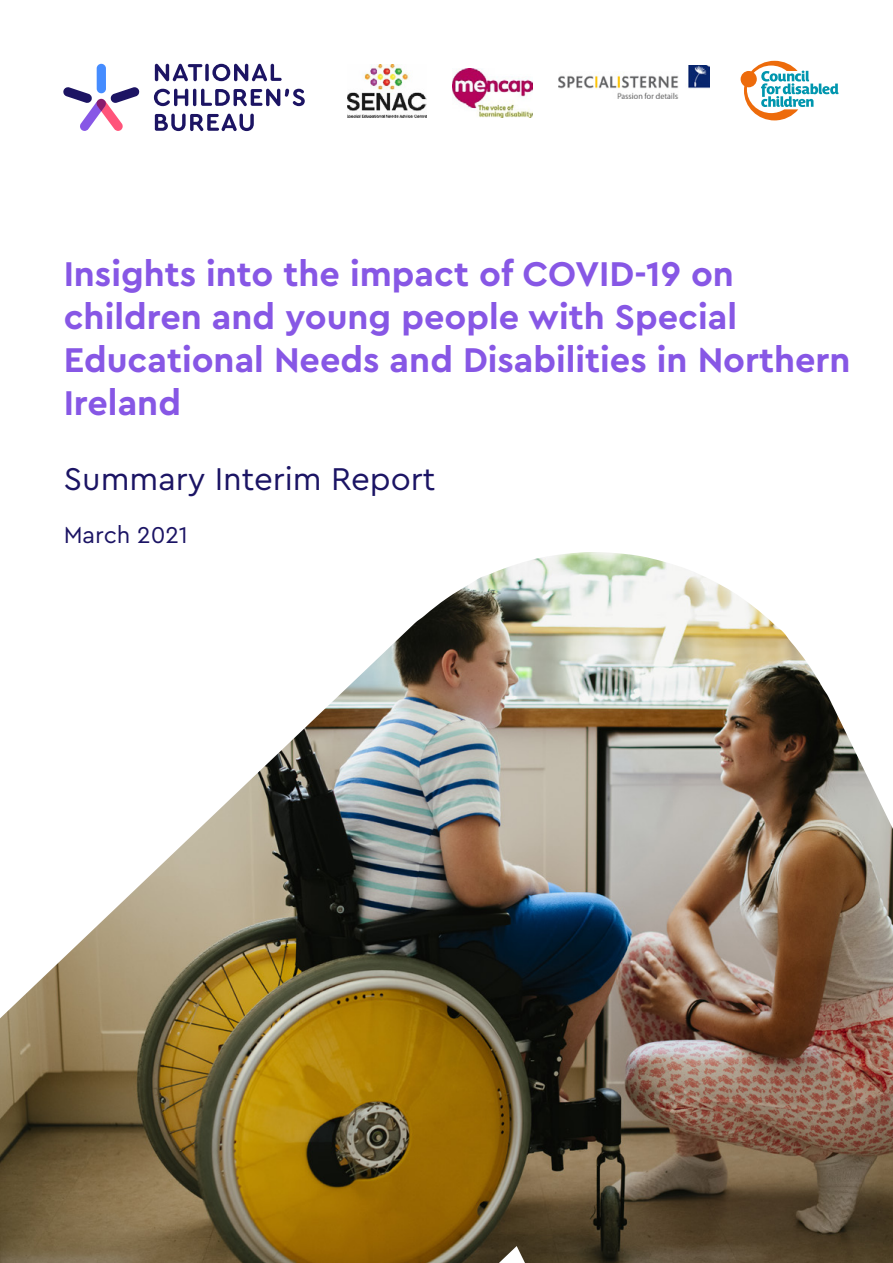
<style>
.page{position:relative;width:893px;height:1263px;background:#fff}
.page>*{position:absolute;margin:0;border:0;box-sizing:border-box;transform-origin:0 0}
.t1{font:700 36px/43.2px "Cera Pro";color:#8757e5}
.t2{font:33px "Cera Pro";color:#1b1464}
.t3{font:24px "Cera Pro";color:#1b1464}
</style>
<div class="page">
<img style="left:0;top:552px;width:893px;height:711px">
<svg style="left:63px;top:64px;width:77px;height:67px"></svg>
<svg style="left:155px;top:64px;width:47px;height:17px"></svg>
<svg style="left:205px;top:64px;width:4px;height:17px"></svg>
<svg style="left:212px;top:64px;width:70px;height:17px"></svg>
<svg style="left:154px;top:89px;width:34px;height:17px"></svg>
<hr style="left:193px;top:89px;width:3px;height:17px;background:#1c1463;border-radius:2px">
<svg style="left:201px;top:89px;width:104px;height:17px"></svg>
<svg style="left:155px;top:114px;width:99px;height:17px"></svg>
<img style="left:347px;top:65px;width:79px;height:53px">
<img style="left:452px;top:68px;width:80px;height:49px">
<img style="left:558px;top:66px;width:151px;height:32px">
<svg style="left:741px;top:61px;width:97px;height:59px"></svg>
<p class="t1" style="left:64px;top:250px;width:788px">Insights into the impact of COVID-19 on children and young people with Special Educational Needs and Disabilities in Northern Ireland</p>
<p class="t2" style="left:64px;top:457px;width:373px">Summary Interim Report</p>
<p class="t3" style="left:64px;top:519px;width:126px">March 2021</p>
</div>
